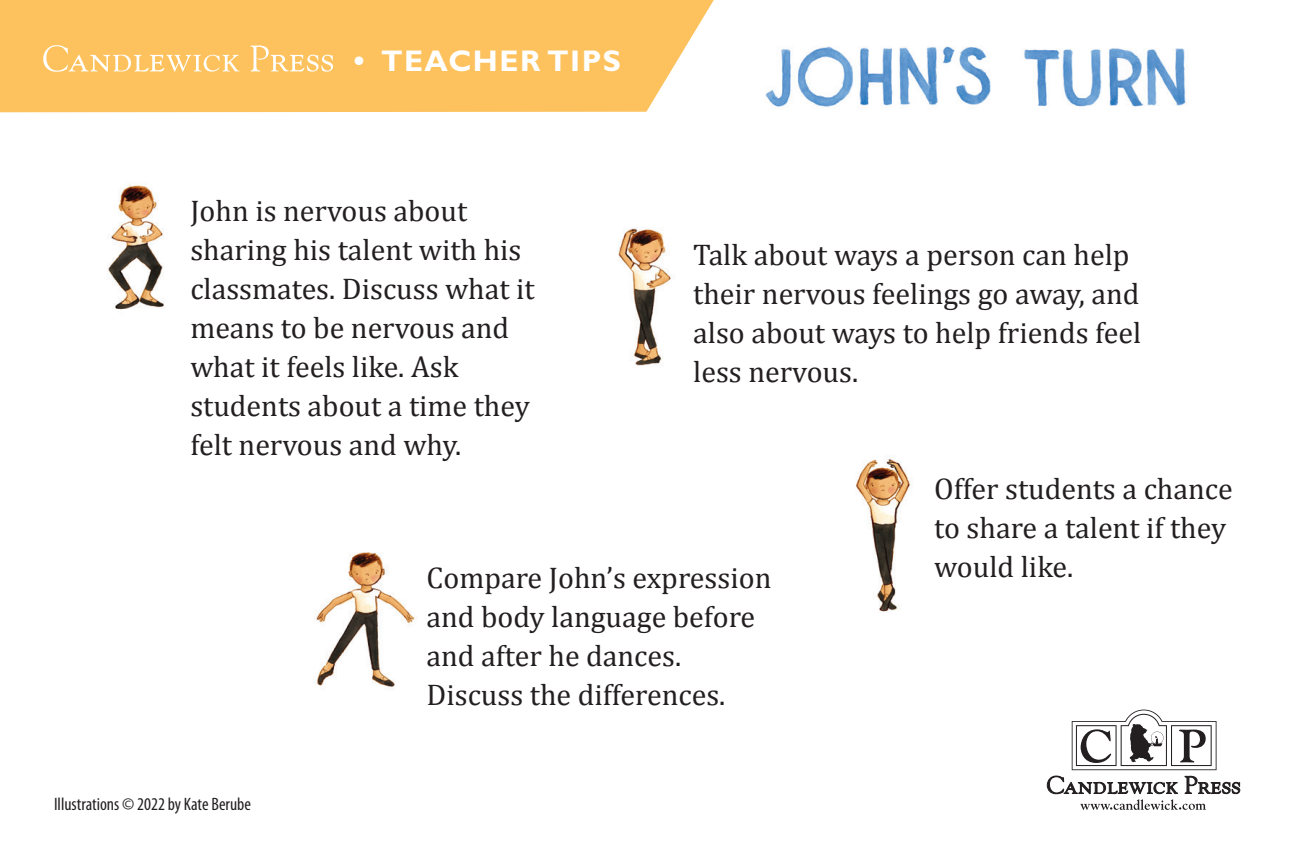
<style>
.page{position:relative;width:1296px;height:864px;background:#fff}
.page>*{position:absolute;margin:0;border:0;box-sizing:border-box;transform-origin:0 0}
.text{font:30px/39px "Cambria";color:#231f20}
.t1{font:700 30px "Gill Sans MT Schlbk";letter-spacing:.05em;color:#fff}
.t2{font:condensed 18px "Myriad Pro";color:#231f20}
</style>
<div class="page">
<img style="left:618px;top:228px;width:53px;height:138px">
<img style="left:856px;top:458px;width:54px;height:154px">
<img style="left:315px;top:552px;width:100px;height:135px">
<img style="left:108px;top:183px;width:56px;height:127px">
<svg style="left:1072px;top:710px;width:145px;height:60px"></svg>
<svg style="left:1047px;top:776px;width:193px;height:34px"></svg>
<div style="left:0;top:0;width:714px;height:112px;background:#fdc25d"></div>
<svg style="left:43px;top:45px;width:196px;height:27px"></svg>
<svg style="left:251px;top:45px;width:82px;height:27px"></svg>
<img style="left:765px;top:46px;width:226px;height:61px">
<img style="left:1024px;top:48px;width:162px;height:59px">
<p class="t1" style="left:354px;top:43px;width:269px">• TEACHER TIPS</p>
<p class="text" style="left:190px;top:191px;width:346px">John is nervous about sharing his talent with his classmates. Discuss what it means to be nervous and what it feels like. Ask students about a time they felt nervous and why.</p>
<p class="text" style="left:693px;top:235px;width:450px">Talk about ways a person can help their nervous feelings go away, and also about ways to help friends feel less nervous.</p>
<p class="t2" style="left:54px;top:793px;width:198px">Illustrations © 2022 by Kate Berube</p>
<p class="text" style="left:427px;top:558px;width:346px">Compare John’s expression and body language before and after he dances.<br>Discuss the differences.</p>
<p class="text" style="left:934px;top:469px;width:300px">Offer students a chance to share a talent if they would like.</p>
</div>
